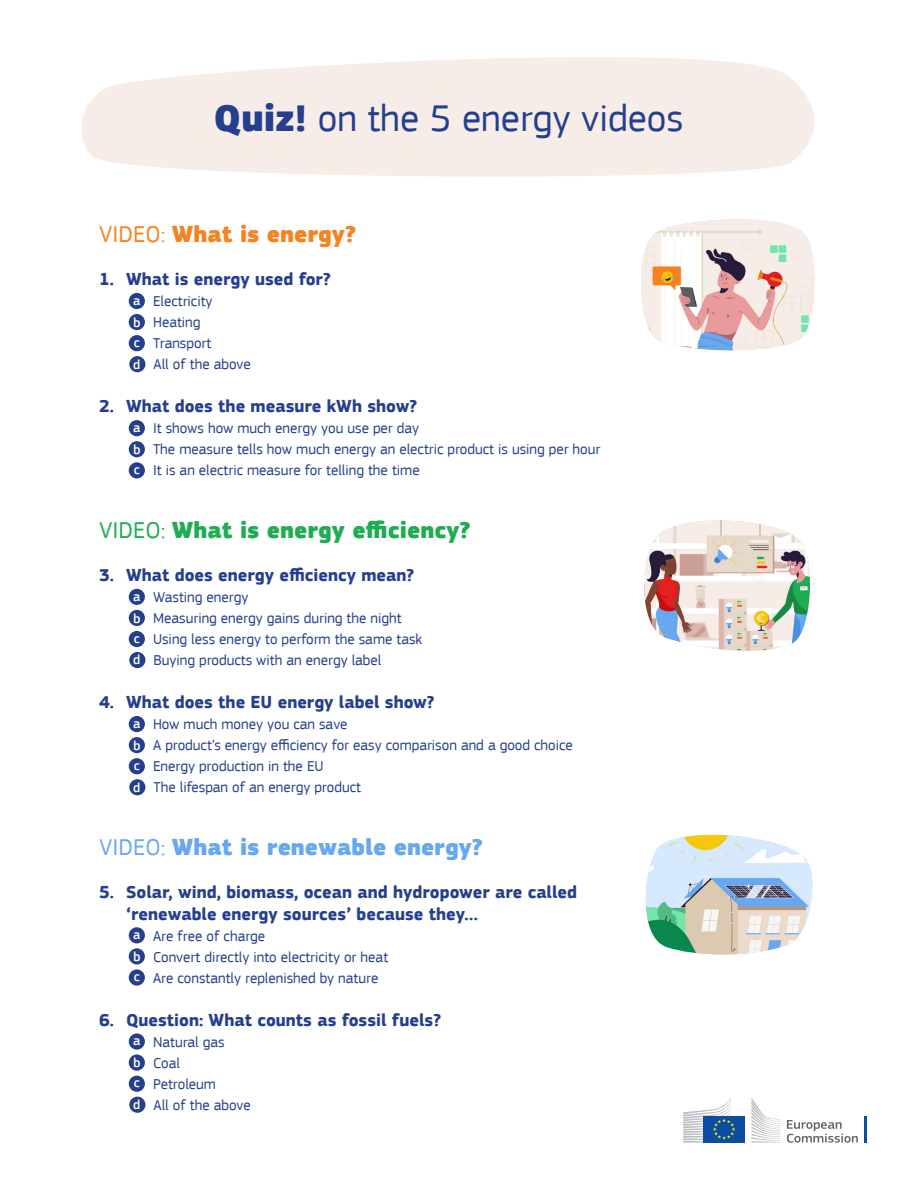
<style>
.page{position:relative;width:918px;height:1188px;background:#fff}
.page>*{position:absolute;margin:0;border:0;box-sizing:border-box;transform-origin:0 0}
.t1{font:39px "EC Square Sans Pro";color:#253f8e}
.Video{font:900 24px "EC Square Sans Pro Extra";color:#20ac53}
.Video-2{font:900 24px "EC Square Sans Pro Extra";color:#68a8f0}
.Video-3{font:900 24px "EC Square Sans Pro Extra";color:#f58320}
.Questions{font:700 18px/21.6px "EC Square Sans Pro";color:#253f8e}
.Answers{font:15px "EC Square Sans Pro";color:#253f8e}
.t2{font:500 13.5px "EC Square Sans Pro";color:#fff}
.s1{font-family:"EC Square Sans Pro Extra";font-weight:900}
.s2{font-family:"EC Square Sans Pro";font-weight:400}
</style>
<div class="page">
<svg style="left:81px;top:57px;width:733px;height:120px;background:#f7efea"></svg>
<div style="left:129px;top:293px;width:16px;height:16px;background:#253f8e;border-radius:50%"></div>
<div style="left:129px;top:314px;width:16px;height:16px;background:#253f8e;border-radius:50%"></div>
<div style="left:129px;top:335px;width:16px;height:16px;background:#253f8e;border-radius:50%"></div>
<div style="left:129px;top:356px;width:16px;height:16px;background:#253f8e;border-radius:50%"></div>
<div style="left:129px;top:420px;width:16px;height:16px;background:#253f8e;border-radius:50%"></div>
<div style="left:129px;top:441px;width:16px;height:16px;background:#253f8e;border-radius:50%"></div>
<div style="left:129px;top:462px;width:16px;height:16px;background:#253f8e;border-radius:50%"></div>
<div style="left:129px;top:589px;width:16px;height:16px;background:#253f8e;border-radius:50%"></div>
<div style="left:129px;top:610px;width:16px;height:16px;background:#253f8e;border-radius:50%"></div>
<div style="left:129px;top:631px;width:16px;height:16px;background:#253f8e;border-radius:50%"></div>
<div style="left:129px;top:652px;width:16px;height:16px;background:#253f8e;border-radius:50%"></div>
<div style="left:129px;top:716px;width:16px;height:16px;background:#253f8e;border-radius:50%"></div>
<div style="left:129px;top:737px;width:16px;height:16px;background:#253f8e;border-radius:50%"></div>
<div style="left:129px;top:758px;width:16px;height:16px;background:#253f8e;border-radius:50%"></div>
<div style="left:129px;top:779px;width:16px;height:16px;background:#253f8e;border-radius:50%"></div>
<div style="left:129px;top:927px;width:16px;height:16px;background:#253f8e;border-radius:50%"></div>
<div style="left:129px;top:948px;width:16px;height:16px;background:#253f8e;border-radius:50%"></div>
<div style="left:129px;top:969px;width:16px;height:17px;background:#253f8e;border-radius:50%"></div>
<div style="left:129px;top:1033px;width:16px;height:17px;background:#253f8e;border-radius:50%"></div>
<div style="left:129px;top:1055px;width:16px;height:16px;background:#253f8e;border-radius:50%"></div>
<div style="left:129px;top:1076px;width:16px;height:16px;background:#253f8e;border-radius:50%"></div>
<div style="left:129px;top:1097px;width:16px;height:16px;background:#253f8e;border-radius:50%"></div>
<img style="left:641px;top:219px;width:174px;height:132px">
<img style="left:644px;top:520px;width:166px;height:131px">
<img style="left:645px;top:835px;width:168px;height:120px">
<svg style="left:787px;top:1120px;width:71px;height:23px"></svg>
<hr style="left:864px;top:1116px;width:3px;height:27px;background:#0d4da1">
<svg style="left:751px;top:1098px;width:29px;height:45px"></svg>
<div style="left:703px;top:1116px;width:42px;height:27px;background:#0d4da1"></div>
<svg style="left:683px;top:1098px;width:52px;height:45px"></svg>
<p class="t1" style="left:214px;top:96px;width:472px"><span class="s1">Quiz!</span> on the 5 energy videos</p>
<p class="Video-3" style="left:99px;top:219px;width:259px"><span class="s2">VIDEO:</span> What is energy?</p>
<p class="Questions" style="left:99px;top:269px;width:233px">1. What is energy used for?</p>
<p class="t2" style="left:133px;top:292px;width:9px">a</p>
<p class="Answers" style="left:153px;top:293px;width:61px">Electricity</p>
<p class="t2" style="left:133px;top:314px;width:9px">b</p>
<p class="Answers" style="left:153px;top:314px;width:49px">Heating</p>
<p class="t2" style="left:134px;top:334px;width:8px">c</p>
<p class="Answers" style="left:153px;top:335px;width:60px">Transport</p>
<p class="t2" style="left:133px;top:356px;width:9px">d</p>
<p class="Answers" style="left:154px;top:356px;width:99px">All of the above</p>
<p class="Questions" style="left:99px;top:396px;width:320px">2. What does the measure kWh show?</p>
<p class="t2" style="left:133px;top:420px;width:9px">a</p>
<p class="Answers" style="left:153px;top:420px;width:268px">It shows how much energy you use per day</p>
<p class="t2" style="left:133px;top:442px;width:9px">b</p>
<p class="Answers" style="left:153px;top:441px;width:449px">The measure tells how much energy an electric product is using per hour</p>
<p class="t2" style="left:134px;top:462px;width:8px">c</p>
<p class="Answers" style="left:153px;top:462px;width:268px">It is an electric measure for telling the time</p>
<p class="Video" style="left:99px;top:515px;width:373px"><span class="s2">VIDEO:</span> What is energy efficiency?</p>
<p class="Questions" style="left:99px;top:565px;width:317px">3. What does energy efficiency mean?</p>
<p class="t2" style="left:133px;top:588px;width:9px">a</p>
<p class="Answers" style="left:153px;top:588px;width:97px">Wasting energy</p>
<p class="t2" style="left:133px;top:610px;width:9px">b</p>
<p class="Answers" style="left:153px;top:609px;width:250px">Measuring energy gains during the night</p>
<p class="t2" style="left:134px;top:630px;width:8px">c</p>
<p class="Answers" style="left:153px;top:630px;width:271px">Using less energy to perform the same task</p>
<p class="t2" style="left:133px;top:652px;width:9px">d</p>
<p class="Answers" style="left:154px;top:651px;width:229px">Buying products with an energy label</p>
<p class="Questions" style="left:99px;top:692px;width:337px">4. What does the EU energy label show?</p>
<p class="t2" style="left:133px;top:716px;width:9px">a</p>
<p class="Answers" style="left:153px;top:716px;width:196px">How much money you can save</p>
<p class="t2" style="left:133px;top:738px;width:9px">b</p>
<p class="Answers" style="left:153px;top:737px;width:421px">A product’s energy efficiency for easy comparison and a good choice</p>
<p class="t2" style="left:134px;top:757px;width:8px">c</p>
<p class="Answers" style="left:153px;top:758px;width:172px">Energy production in the EU</p>
<p class="t2" style="left:133px;top:779px;width:9px">d</p>
<p class="Answers" style="left:154px;top:779px;width:209px">The lifespan of an energy product</p>
<p class="Video-2" style="left:99px;top:832px;width:386px"><span class="s2">VIDEO:</span> What is renewable energy?</p>
<p class="Questions" style="left:126px;top:882px;width:453px;text-indent:-27px">5. Solar, wind, biomass, ocean and hydropower are called ‘renewable energy sources’ because they…</p>
<p class="t2" style="left:133px;top:927px;width:9px">a</p>
<p class="Answers" style="left:153px;top:927px;width:114px">Are free of charge</p>
<p class="t2" style="left:133px;top:949px;width:9px">b</p>
<p class="Answers" style="left:153px;top:948px;width:237px">Convert directly into electricity or heat</p>
<p class="t2" style="left:134px;top:969px;width:8px">c</p>
<p class="Answers" style="left:153px;top:969px;width:227px">Are constantly replenished by nature</p>
<p class="Questions" style="left:99px;top:1010px;width:344px">6. Question: What counts as fossil fuels?</p>
<p class="t2" style="left:133px;top:1033px;width:9px">a</p>
<p class="Answers" style="left:153px;top:1033px;width:73px">Natural gas</p>
<p class="t2" style="left:133px;top:1055px;width:9px">b</p>
<p class="Answers" style="left:153px;top:1054px;width:28px">Coal</p>
<p class="t2" style="left:134px;top:1075px;width:8px">c</p>
<p class="Answers" style="left:153px;top:1075px;width:65px">Petroleum</p>
<p class="t2" style="left:133px;top:1097px;width:9px">d</p>
<p class="Answers" style="left:154px;top:1096px;width:99px">All of the above</p>
</div>
